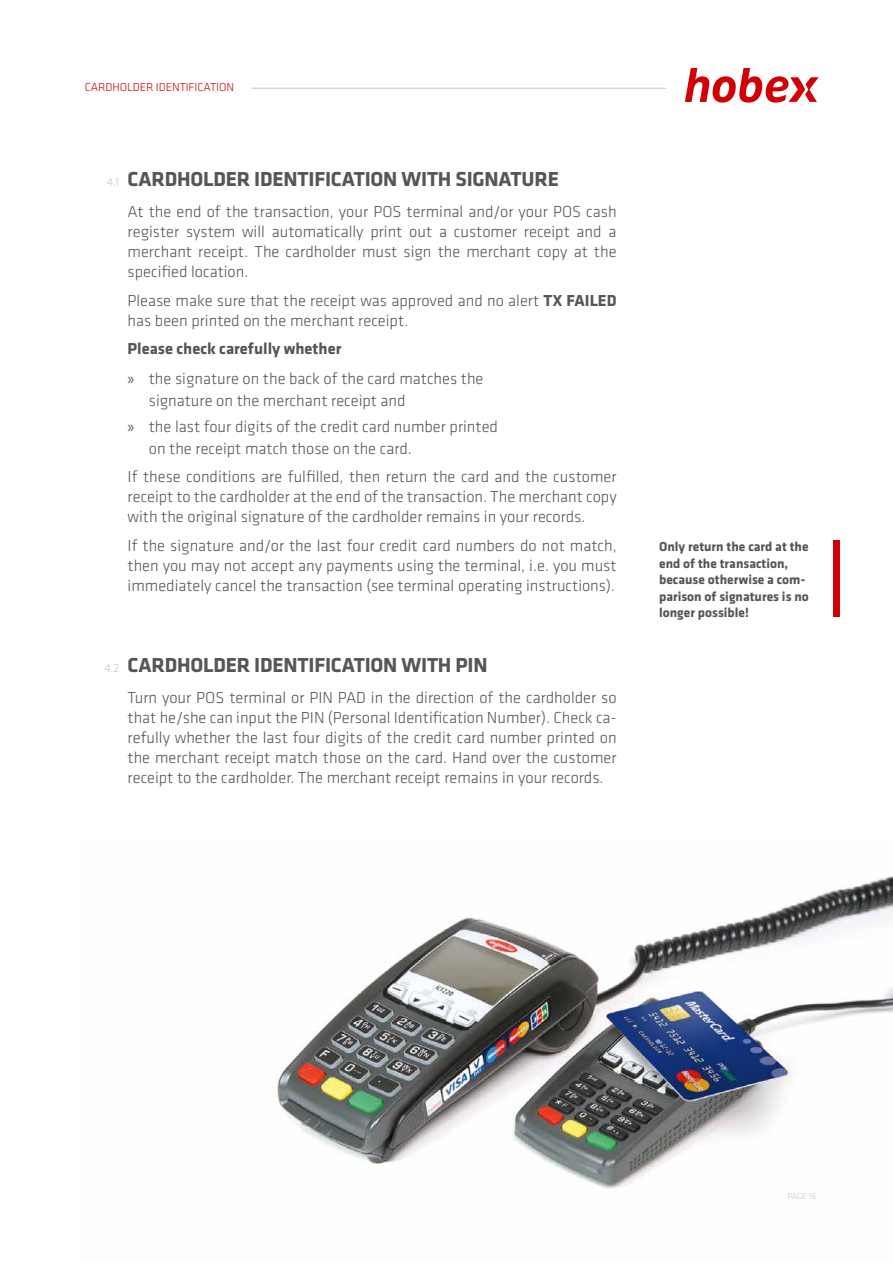
<style>
.page{position:relative;width:893px;height:1263px;background:#fff}
.page>*{position:absolute;margin:0;border:0;box-sizing:border-box;transform-origin:0 0}
.t1{font:700 21px "Klavika";letter-spacing:-.01em;color:#565655}
.t2{font:300 16.5px/20.1px "Klavika";color:#565655}
.t3{font:700 13.5px/16.5px "Klavika";color:#565655}
.t4{font:300 12px "Klavika";letter-spacing:-.01em;color:#d10007}
.t5{font:300 9px "Klavika";color:#c5c6c6}
.s1{font-weight:300;font-size:12px;color:#c5c6c6}
.s2{font-weight:700}
.s3{font-family:"Myriad Pro";font-weight:400}
</style>
<div class="page">
<img style="left:276px;top:876px;width:617px;height:313px">
<svg style="left:685px;top:68px;width:134px;height:35px"></svg>
<hr style="left:251px;top:88px;width:415px;height:1px;background:#c5c6c6">
<div style="left:833px;top:541px;width:7px;height:76px;background:#d10007"></div>
<p class="t4" style="left:85px;top:80px;width:151px">CARDHOLDER IDENTIFICATION</p>
<p class="t1" style="left:107px;top:164px;width:453px"><span class="s1">4.1</span> CARDHOLDER IDENTIFICATION WITH SIGNATURE</p>
<p class="t2" style="left:128px;top:201px;width:491px;text-align:justify">At the end of the transaction, your POS terminal and/or your POS cash register system will automatically print out a customer receipt and a merchant receipt. The cardholder must sign the merchant copy at the specified location.</p>
<p class="t2" style="left:128px;top:290px;width:490px">Please make sure that the receipt was approved and no alert <span class="s2">TX FAILED </span>has been printed on the merchant receipt.</p>
<p class="t2" style="left:128px;top:334px;width:357px;line-height:30.2px"><span class="s2">Please check carefully whether<br></span><span class="s3">»</span> the signature on the back of the card matches the</p>
<p class="t2" style="left:128px;top:387px;width:372px;line-height:25.8px;text-indent:21px">signature on the merchant receipt and<br><span class="s3">»</span> the last four digits of the credit card number printed</p>
<p class="t2" style="left:128px;top:434px;width:490px;line-height:28.7px;text-indent:21px">on the receipt match those on the card.<br>If these conditions are fulfilled, then return the card and the customer</p>
<p class="t2" style="left:128px;top:487px;width:491px">receipt to the cardholder at the end of the transaction. The merchant copy with the original signature of the cardholder remains in your records.</p>
<p class="t2" style="left:128px;top:535px;width:491px;text-align:justify">If the signature and/or the last four credit card numbers do not match, then you may not accept any payments using the terminal, i.e. you must immediately cancel the transaction (see terminal operating instructions).</p>
<p class="t1" style="left:104px;top:649px;width:385px"><span class="s1">4.2</span> CARDHOLDER IDENTIFICATION WITH PIN</p>
<p class="t2" style="left:128px;top:687px;width:491px;text-align:justify">Turn your POS terminal or PIN PAD in the direction of the cardholder so that he/she can input the PIN (Personal Identification Number). Check ca&shy;refully whether the last four digits of the credit card number printed on the merchant receipt match those on the card. Hand over the customer receipt to the cardholder. The merchant receipt remains in your records.</p>
<p class="t3" style="left:659px;top:538px;width:151px">Only return the card at the end of the transaction, because otherwise a com&shy;parison of signatures is no longer possible!</p>
<p class="t5" style="left:787px;top:1191px;width:30px">PAGE 16</p>
</div>
